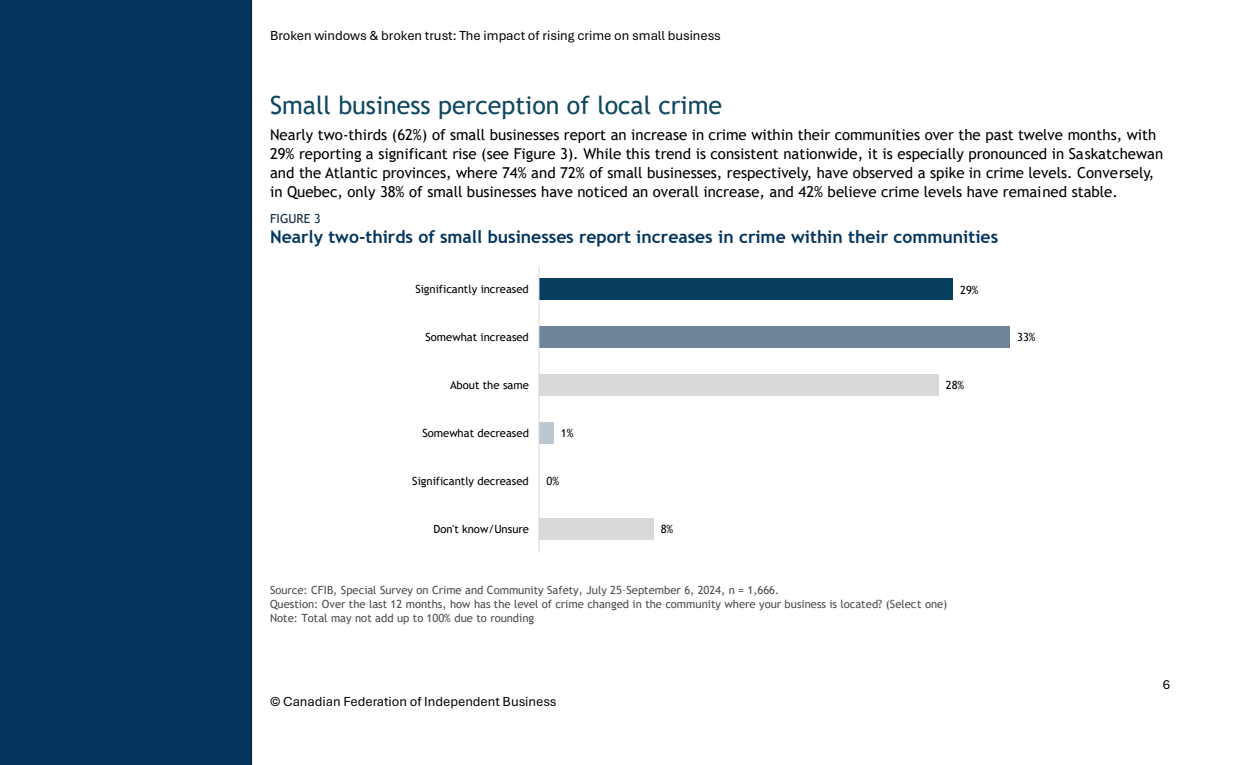
<style>
.page{position:relative;width:1260px;height:765px;background:#fff}
.page>*{position:absolute;margin:0;border:0;box-sizing:border-box;transform-origin:0 0}
.t1{font:25px "Trebuchet MS";color:#0f4761}
.t2{font:700 17.5px "Trebuchet MS";color:#05365f}
.t3{font:15px/18.8px "Trebuchet MS";color:#000}
.t4{font:13.75px "Aptos";letter-spacing:-.005em;color:#000}
.t5{font:12.5px "Trebuchet MS";color:#0e2841}
.t6{font:11.25px "Trebuchet MS";color:#4d4d4d}
.t7{font:11.25px "Trebuchet MS";color:#000}
</style>
<div class="page">
<div style="left:539px;top:518px;width:114px;height:22px;background:#d9d9d9"></div>
<div style="left:539px;top:422px;width:14px;height:22px;background:#bdc7d1"></div>
<div style="left:539px;top:374px;width:399px;height:22px;background:#d9d9d9"></div>
<div style="left:539px;top:327px;width:471px;height:21px;background:#6e8599"></div>
<div style="left:539px;top:279px;width:414px;height:21px;background:#073e5e"></div>
<hr style="left:539px;top:266px;width:1px;height:287px;background:#d9d9d9">
<div style="left:0;top:0;width:252px;height:765px;background:#05365f"></div>
<p class="t4" style="left:270px;top:27px;width:452px">Broken windows &amp; broken trust: The impact of rising crime on small business</p>
<h1 class="t1" style="left:270px;top:90px;width:454px">Small business perception of local crime</h1>
<p class="t3" style="left:270px;top:126px;width:895px">Nearly two-thirds (62%) of small businesses report an increase in crime within their communities over the past twelve months, with 29% reporting a significant rise (see Figure 3). While this trend is consistent nationwide, it is especially pronounced in Saskatchewan and the Atlantic provinces, where 74% and 72% of small businesses, respectively, have observed a spike in crime levels. Conversely, in Quebec, only 38% of small businesses have noticed an overall increase, and 42% believe crime levels have remained stable.</p>
<p class="t5" style="left:270px;top:212px;width:52px">FIGURE 3</p>
<h2 class="t2" style="left:270px;top:226px;width:730px">Nearly two-thirds of small businesses report increases in crime within their communities</h2>
<p class="t7" style="left:415px;top:283px;width:115px">Significantly increased</p>
<p class="t7" style="left:960px;top:283px;width:20px">29%</p>
<p class="t7" style="left:425px;top:330px;width:105px">Somewhat increased</p>
<p class="t7" style="left:450px;top:378px;width:80px">About the same</p>
<p class="t7" style="left:946px;top:379px;width:20px">28%</p>
<p class="t7" style="left:422px;top:426px;width:108px">Somewhat decreased</p>
<p class="t7" style="left:561px;top:427px;width:14px">1%</p>
<p class="t7" style="left:412px;top:474px;width:118px">Significantly decreased</p>
<p class="t7" style="left:547px;top:475px;width:14px">0%</p>
<p class="t7" style="left:433px;top:522px;width:97px">Don't know/Unsure</p>
<p class="t7" style="left:661px;top:522px;width:14px">8%</p>
<p class="t6" style="left:270px;top:583px;width:511px">Source: CFIB, Special Survey on Crime and Community Safety, July 25–September 6, 2024, n = 1,666.</p>
<p class="t6" style="left:270px;top:597px;width:679px">Question: Over the last 12 months, how has the level of crime changed in the community where your business is located? (Select one)</p>
<p class="t6" style="left:270px;top:611px;width:266px">Note: Total may not add up to 100% due to rounding</p>
<p class="t4" style="left:270px;top:693px;width:288px">© Canadian Federation of Independent Business</p>
<p class="t7" style="left:1017px;top:331px;width:20px">33%</p>
<p class="t4" style="left:1163px;top:676px;width:9px">6</p>
</div>
